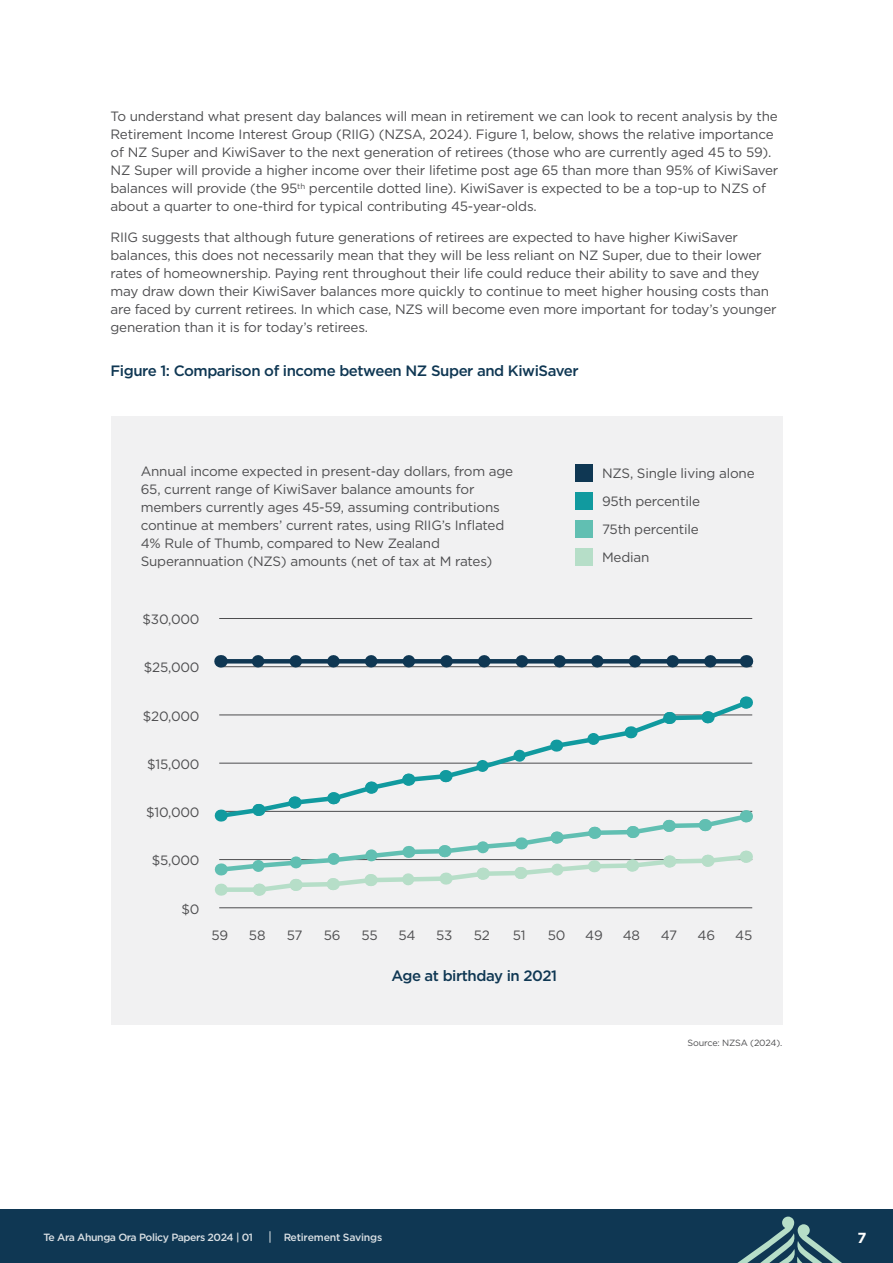
<style>
.page{position:relative;width:893px;height:1263px;background:#fff}
.page>*{position:absolute;margin:0;border:0;box-sizing:border-box;transform-origin:0 0}
.sub_head_2{font:500 15px "Gotham";letter-spacing:-.03em;color:#0f3753}
.t1{font:700 14.55px "Gotham";color:#fff}
.Body{font:13.5px/18px "Gotham";letter-spacing:-.015em;color:#4d4d4f}
.t2{font:500 10.5px "Gotham";letter-spacing:-.04em;color:#fff}
.t3{font:500 10.5px "Gotham";letter-spacing:-.02em;color:#fff}
.Footnote_text_2{font:9px "Gotham";letter-spacing:-.025em;color:#4d4d4f}
</style>
<div class="page">
<div style="left:111px;top:417px;width:671px;height:608px;background:#f1f1f2"></div>
<hr style="left:219px;top:618px;width:533px;height:1px;background:#4d4d4f">
<hr style="left:219px;top:666px;width:533px;height:1px;background:#4d4d4f">
<hr style="left:219px;top:907px;width:533px;height:1px;background:#4d4d4f">
<svg style="left:258px;top:655px;width:469px;height:12px"></svg>
<svg style="left:220px;top:655px;width:1px;height:12px"></svg>
<svg style="left:217px;top:696px;width:536px;height:200px"></svg>
<svg style="left:217px;top:697px;width:536px;height:124px"></svg>
<hr style="left:221px;top:659px;width:526px;height:4px;background:#0f3753">
<div style="left:575px;top:465px;width:17px;height:17px;background:#0f3753"></div>
<div style="left:575px;top:493px;width:17px;height:17px;background:#119a9f"></div>
<div style="left:575px;top:521px;width:17px;height:17px;background:#61bfb2"></div>
<div style="left:575px;top:549px;width:17px;height:17px;background:#b6dec8"></div>
<div style="left:0;top:1210px;width:893px;height:53px;background:#0f3753"></div>
<svg style="left:737px;top:1216px;width:105px;height:47px"></svg>
<p class="Body" style="left:111px;top:107px;width:669px">To understand what present day balances will mean in retirement we can look to recent analysis by the Retirement Income Interest Group (RIIG) (NZSA, 2024). Figure 1, below, shows the relative importance of NZ Super and KiwiSaver to the next generation of retirees (those who are currently aged 45 to 59).<br>NZ Super will provide a higher income over their lifetime post age 65 than more than 95% of KiwiSaver balances will provide (the 95<sup>th</sup> percentile dotted line). KiwiSaver is expected to be a top-up to NZS of about a quarter to one-third for typical contributing 45-year-olds.</p>
<p class="Body" style="left:111px;top:228px;width:668px">RIIG suggests that although future generations of retirees are expected to have higher KiwiSaver balances, this does not necessarily mean that they will be less reliant on NZ Super, due to their lower rates of homeownership. Paying rent throughout their life could reduce their ability to save and they may draw down their KiwiSaver balances more quickly to continue to meet higher housing costs than are faced by current retirees. In which case, NZS will become even more important for today’s younger generation than it is for today’s retirees.</p>
<p class="sub_head_2" style="left:111px;top:360px;width:469px">Figure 1: Comparison of income between NZ Super and KiwiSaver</p>
<p class="Body" style="left:141px;top:462px;width:374px">Annual income expected in present-day dollars, from age 65, current range of KiwiSaver balance amounts for members currently ages 45-59, assuming contributions continue at members’ current rates, using RIIG’s Inflated 4% Rule of Thumb, compared to New Zealand Superannuation (NZS) amounts (net of tax at M rates)</p>
<p class="Body" style="left:143px;top:610px;width:59px">$30,000</p>
<p class="Body" style="left:144px;top:658px;width:57px">$25,000</p>
<p class="Body" style="left:143px;top:706px;width:58px">$20,000</p>
<p class="Body" style="left:147px;top:755px;width:54px">$15,000</p>
<p class="Body" style="left:146px;top:803px;width:55px">$10,000</p>
<p class="Body" style="left:152px;top:851px;width:49px">$5,000</p>
<p class="Body" style="left:182px;top:900px;width:20px">$0</p>
<p class="Body" style="left:602px;top:464px;width:154px">NZS, Single living alone</p>
<p class="Body" style="left:602px;top:492px;width:99px">95th percentile</p>
<p class="Body" style="left:602px;top:520px;width:98px">75th percentile</p>
<p class="Body" style="left:602px;top:548px;width:49px">Median</p>
<p class="Body" style="left:211px;top:926px;width:18px">59</p>
<p class="Body" style="left:249px;top:926px;width:18px">58</p>
<p class="Body" style="left:287px;top:926px;width:17px">57</p>
<p class="Body" style="left:324px;top:926px;width:18px">56</p>
<p class="Body" style="left:361px;top:926px;width:18px">55</p>
<p class="Body" style="left:398px;top:926px;width:19px">54</p>
<p class="Body" style="left:436px;top:926px;width:18px">53</p>
<p class="Body" style="left:474px;top:926px;width:18px">52</p>
<p class="Body" style="left:513px;top:926px;width:14px">51</p>
<p class="Body" style="left:548px;top:926px;width:19px">50</p>
<p class="Body" style="left:585px;top:926px;width:19px">49</p>
<p class="Body" style="left:623px;top:926px;width:19px">48</p>
<p class="Body" style="left:661px;top:926px;width:18px">47</p>
<p class="Body" style="left:697px;top:926px;width:19px">46</p>
<p class="Body" style="left:735px;top:926px;width:19px">45</p>
<p class="sub_head_2" style="left:391px;top:966px;width:167px">Age at birthday in 2021</p>
<p class="Footnote_text_2" style="left:687px;top:1037px;width:96px">Source: NZSA (2024).</p>
<p class="t2" style="left:43px;top:1230px;width:211px">Te Ara Ahunga Ora Policy Papers 2024 | 01</p>
<p class="t3" style="left:283px;top:1231px;width:101px">Retirement Savings</p>
<p class="t1" style="left:857px;top:1228px;width:11px">7</p>
</div>
